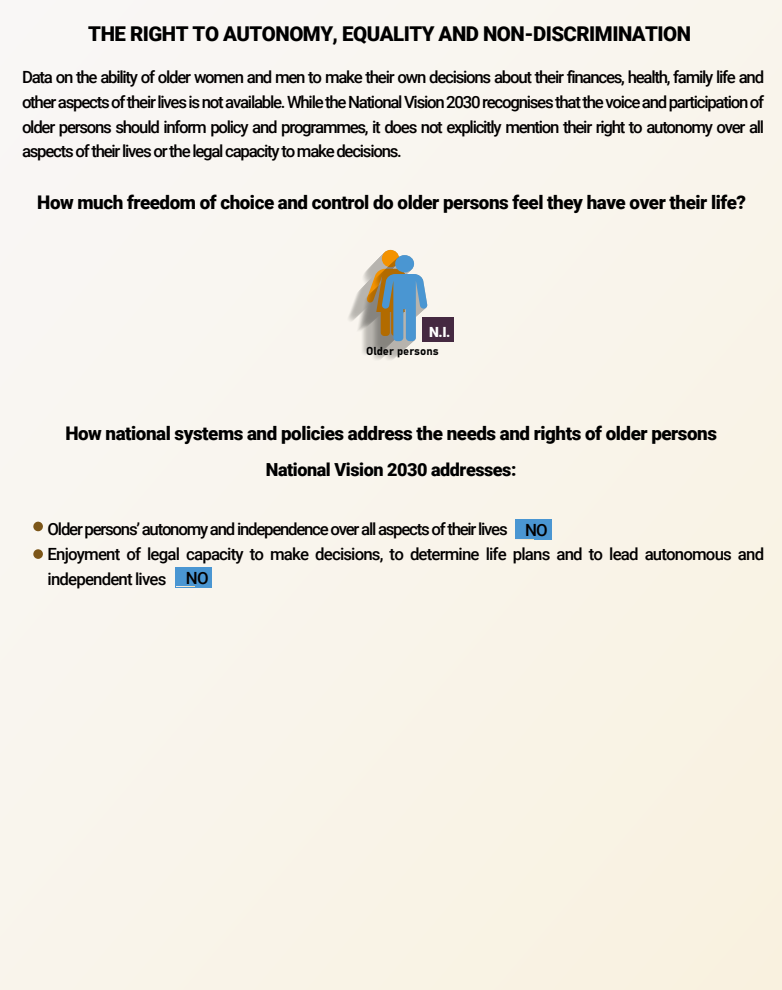
<style>
.page{position:relative;width:782px;height:990px;background:#fff}
.page>*{position:absolute;margin:0;border:0;box-sizing:border-box;transform-origin:0 0}
.t1{font:900 20.4px "Roboto";letter-spacing:-.025em;color:#000}
.t2{font:900 18.8px "Roboto";letter-spacing:-.025em;color:#000}
.t3{font:900 18px "Roboto";letter-spacing:-.025em;color:#000}
.t4{font:500 16.8px/24.8px "Roboto";letter-spacing:-.075em;color:#020000;text-align:justify}
.t5{font:500 16.8px/24.8px "Roboto";letter-spacing:-.05em;color:#020000}
.t6{font:900 14px "Roboto";color:#fff}
.t7{font:11.4px "Bahnschrift";color:#000}
</style>
<div class="page">
<div style="left:0;top:0;width:781px;height:990px;background:#f9f4ec"></div>
<svg style="left:33px;top:521px;width:10px;height:10px"></svg>
<svg style="left:33px;top:549px;width:10px;height:10px"></svg>
<div style="left:175px;top:567px;width:37px;height:20px;background:#4a96d2"></div>
<svg style="left:176px;top:586px;width:18px;height:1px"></svg>
<div style="left:367px;top:264px;width:18px;height:17px;background:#d8d5cf;border-radius:50%"></div>
<svg style="left:373px;top:258px;width:18px;height:17px"></svg>
<div style="left:375px;top:257px;width:17px;height:17px;background:#b7b4af;border-radius:50%"></div>
<div style="left:375px;top:256px;width:18px;height:17px;background:#b7b4af;border-radius:50%"></div>
<div style="left:379px;top:252px;width:18px;height:17px;background:#b7b4af;border-radius:50%"></div>
<div style="left:381px;top:250px;width:18px;height:17px;background:#f39200;border-radius:50%"></div>
<div style="left:385px;top:264px;width:19px;height:17px;background:#94846b;border-radius:50%"></div>
<div style="left:386px;top:263px;width:19px;height:17px;background:#8b8985;border-radius:50%"></div>
<div style="left:387px;top:262px;width:19px;height:17px;background:#b77107;border-radius:50%"></div>
<div style="left:392px;top:258px;width:19px;height:17px;background:#ad9e86;border-radius:50%"></div>
<svg style="left:393px;top:256px;width:19px;height:18px"></svg>
<svg style="left:348px;top:269px;width:79px;height:91px"></svg>
<div style="left:395px;top:255px;width:19px;height:17px;background:#4a96d2;border-radius:50%"></div>
<div style="left:422px;top:318px;width:32px;height:24px;background:#452941"></div>
<div style="left:514px;top:519px;width:37px;height:21px;background:#4a96d2"></div>
<svg style="left:515px;top:539px;width:18px;height:1px"></svg>
<p class="t1" style="left:88px;top:20px;width:604px">THE RIGHT TO AUTONOMY, EQUALITY AND NON-DISCRIMINATION</p>
<p class="t4" style="left:22px;top:64px;width:743px">Data on the ability of older women and men to make their own decisions about their finances, health, family life and other aspects of their lives is not available. While the National Vision 2030 recognises that the voice and participation of older persons should inform policy and programmes, it does not explicitly mention their right to autonomy over all aspects of their lives or the legal capacity to make decisions.</p>
<p class="t2" style="left:37px;top:189px;width:710px">How much freedom of choice and control do older persons feel they have over their life?</p>
<p class="t6" style="left:429px;top:322px;width:23px">N.I.</p>
<p class="t7" style="left:366px;top:342px;width:74px">Older persons</p>
<p class="t2" style="left:65px;top:420px;width:652px">How national systems and policies address the needs and rights of older persons</p>
<p class="t3" style="left:266px;top:457px;width:252px">National Vision 2030 addresses:</p>
<p class="t5" style="left:48px;top:516px;width:717px">Older persons’ autonomy and independence over all aspects of their lives<br>Enjoyment of legal capacity to make decisions, to determine life plans and to lead autonomous and independent lives</p>
<p class="t4" style="left:525px;top:517px;width:24px">NO</p>
<p class="t4" style="left:186px;top:565px;width:24px">NO</p>
</div>
